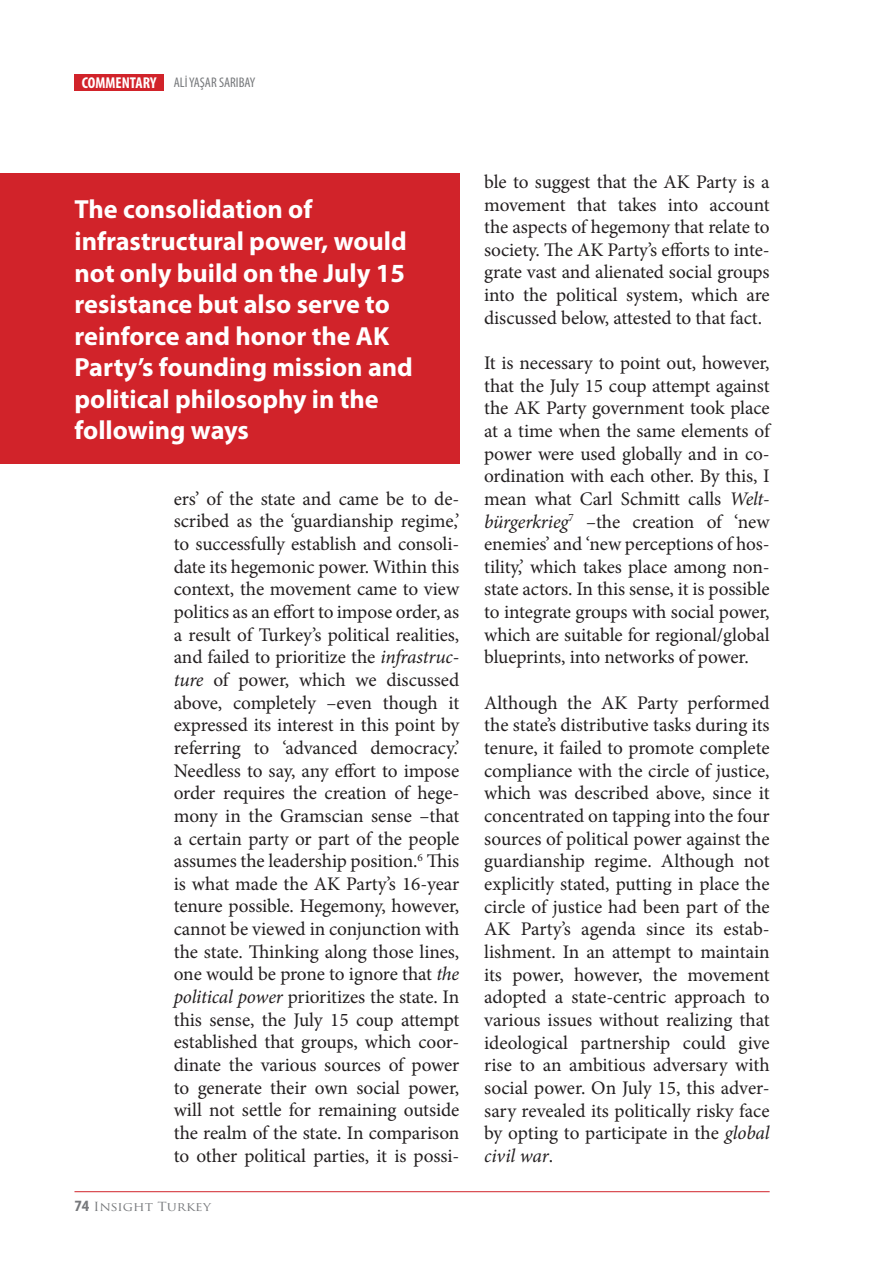
<style>
.page{position:relative;width:869px;height:1261px;background:#fff}
.page>*{position:absolute;margin:0;border:0;box-sizing:border-box;transform-origin:0 0}
.t1{font:700 26.25px/31.5px "Myriad Pro";color:#fff}
.t2{font:19.25px/22.6px "Minion Pro";letter-spacing:-.005em;color:#231f20;text-align:justify}
.t3{font:condensed 14px "Myriad Pro";color:#76787b}
.t4{font:12.25px "Trajan Pro";color:#76787b;scale:1.11 1}
.s1{font-weight:700;font-size:15.75px;color:#fff}
.s2{font-style:italic}
.s3{font-family:"Myriad Pro";font-weight:700;font-stretch:condensed;font-size:15.75px}
</style>
<div class="page">
<div style="left:74px;top:74px;width:90px;height:17px;background:#d1232a"></div>
<hr style="left:74px;top:1190px;width:695px;height:1px;background:#d1232a">
<div style="left:0;top:174px;width:459px;height:290px;background:#d1232a"></div>
<p class="t3" style="left:82px;top:74px;width:175px"><span class="s1">COMMENTARY</span> ALİ YAŞAR SARIBAY</p>
<h1 class="t1" style="left:74px;top:193px;width:340px">The consolidation of infrastructural power, would not only build on the July 15 resistance but also serve to reinforce and honor the AK<br>Party’s founding mission and political philosophy in the following ways</h1>
<p class="t2" style="left:174px;top:487px;width:287px">ers’ of the state and came be to de&shy;scribed as the ‘guardianship regime,’ to successfully establish and consoli&shy;date its hegemonic power. Within this context, the movement came to view politics as an effort to impose order, as a result of Turkey’s political realities, and failed to prioritize the <span class="s2">infrastruc&shy;ture</span> of power, which we discussed above, completely –even though it expressed its interest in this point by referring to ‘advanced democracy.’ Needless to say, any effort to impose order requires the creation of hege&shy;mony in the Gramscian sense –that a certain party or part of the people assumes the leadership position.<sup>6</sup> This is what made the AK Party’s 16-year tenure possible. Hegemony, however, cannot be viewed in conjunction with the state. Thinking along those lines, one would be prone to ignore that <span class="s2">the political power</span> prioritizes the state. In this sense, the July 15 coup attempt established that groups, which coor&shy;dinate the various sources of power to generate their own social power, will not settle for remaining outside the realm of the state. In comparison to other political parties, it is possi-</p>
<p class="t4" style="left:74px;top:1198px;width:124px"><span class="s3">74</span> Insight Turkey</p>
<p class="t2" style="left:484px;top:170px;width:287px">ble to suggest that the AK Party is a movement that takes into account the aspects of hegemony that relate to society. The AK Party’s efforts to inte&shy;grate vast and alienated social groups into the political system, which are discussed below, attested to that fact.</p>
<p class="t2" style="left:484px;top:351px;width:287px">It is necessary to point out, however, that the July 15 coup attempt against the AK Party government took place at a time when the same elements of power were used globally and in co&shy;ordination with each other. By this, I mean what Carl Schmitt calls <span class="s2">Welt&shy;bürgerkrieg</span><sup>7</sup> –the creation of ‘new enemies’ and ‘new perceptions of hos&shy;tility,’ which takes place among non&shy;state actors. In this sense, it is possible to integrate groups with social power, which are suitable for regional/global blueprints, into networks of power.</p>
<p class="t2" style="left:484px;top:691px;width:287px">Although the AK Party performed the state’s distributive tasks during its tenure, it failed to promote complete compliance with the circle of justice, which was described above, since it concentrated on tapping into the four sources of political power against the guardianship regime. Although not explicitly stated, putting in place the circle of justice had been part of the AK Party’s agenda since its estab&shy;lishment. In an attempt to maintain its power, however, the movement adopted a state-centric approach to various issues without realizing that ideological partnership could give rise to an ambitious adversary with social power. On July 15, this adver&shy;sary revealed its politically risky face by opting to participate in the <span class="s2">global civil war</span>.</p>
</div>
